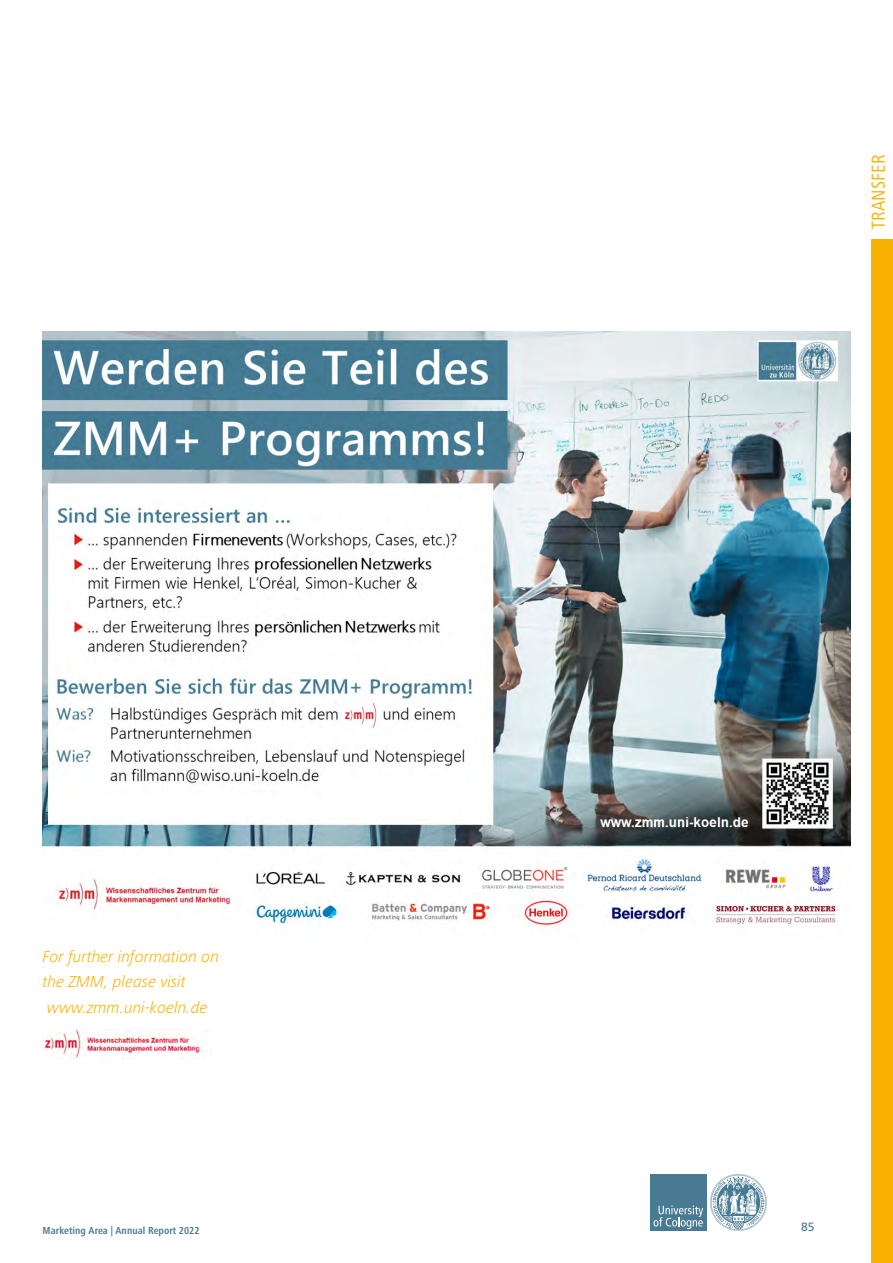
<style>
.page{position:relative;width:893px;height:1263px;background:#fff}
.page>*{position:absolute;margin:0;border:0;box-sizing:border-box;transform-origin:0 0}
.t1{font:condensed 19.5px "Frutiger Next";letter-spacing:.005em;color:#f9b100}
.t2{font:italic 300 16.5px/25.5px "Frutiger Next";color:#f9b100}
.t3{font:12px "Frutiger LT Std";color:#497a93}
.t4{font:700 condensed 10.5px "Frutiger Next";letter-spacing:.005em;color:#487a92}
</style>
<div class="page">
<div style="left:650px;top:1174px;width:57px;height:57px;background:#497a93"></div>
<svg style="left:710px;top:1174px;width:57px;height:57px"></svg>
<svg style="left:653px;top:1205px;width:50px;height:24px"></svg>
<div style="left:872px;top:239px;width:21px;height:1024px;background:#f9b100"></div>
<img style="left:43px;top:332px;width:807px;height:594px">
<img style="left:43px;top:1029px;width:163px;height:30px">
<p class="t1" style="left:867px;top:229px;width:75px;rotate:-90deg">TRANSFER</p>
<p class="t2" style="left:43px;top:943px;width:178px">For further information on the ZMM, please visit www.zmm.uni-koeln.de</p>
<p class="t4" style="left:43px;top:1224px;width:158px">Marketing Area | Annual Report 2022</p>
<p class="t3" style="left:801px;top:1220px;width:15px">85</p>
</div>
